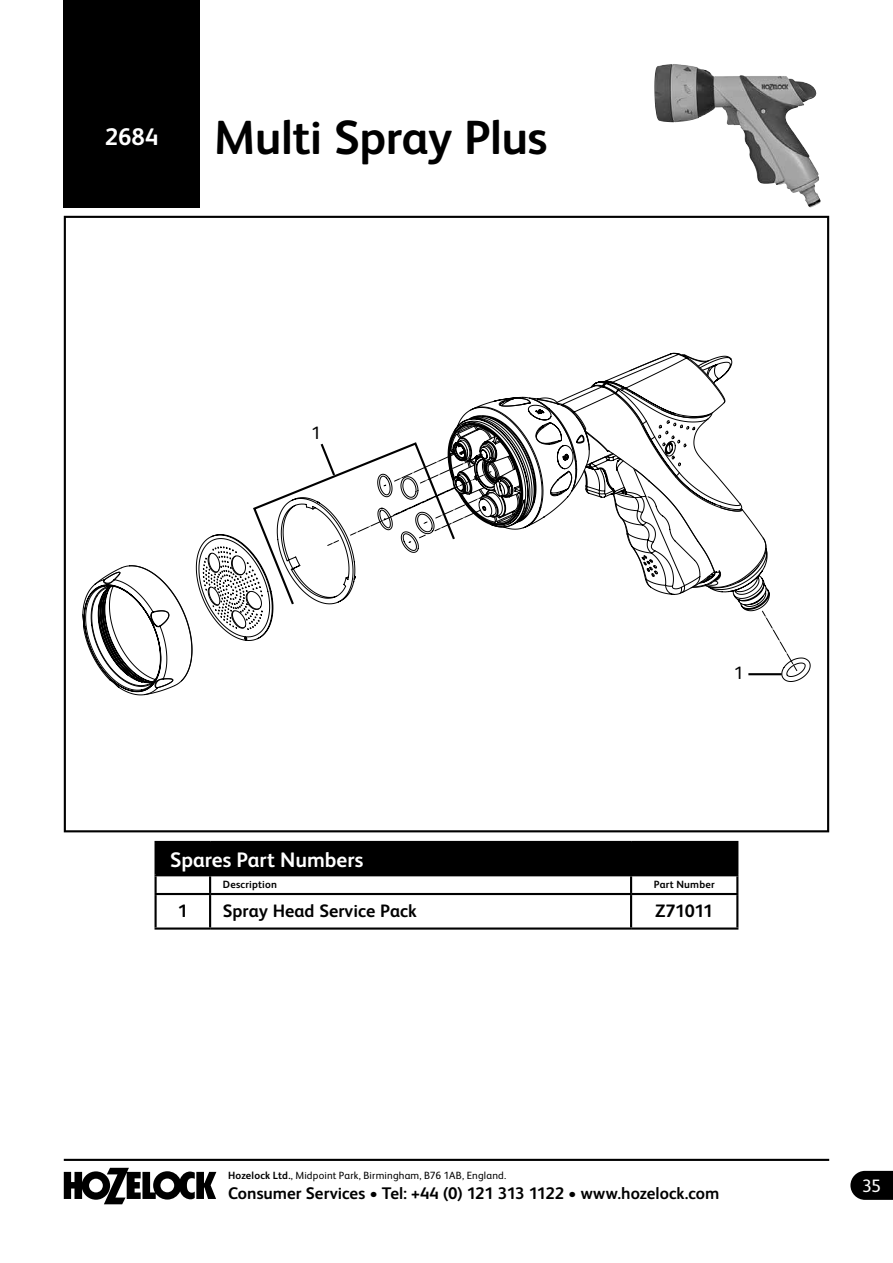
<style>
.page{position:relative;width:893px;height:1263px;background:#fff}
.page>*{position:absolute;margin:0;border:0;box-sizing:border-box;transform-origin:0 0}
.t1{font:700 48px "FS Albert Pro";letter-spacing:-.015em;color:#000}
.t2{font:700 21px "FS Albert Pro";color:#fff}
.t3{font:700 18px "FS Albert Pro";color:#000}
.t4{font:18px "FS Albert Pro";color:#fff}
.t5{font:18px "FS Albert Pro";color:#000}
.t6{font:700 16.8px "FS Albert Pro";color:#000}
.t7{font:10.5px "FS Albert Pro";letter-spacing:.015em;color:#000}
.t8{font:700 10.5px "FS Albert Pro";letter-spacing:.015em;color:#000}
.s1{font-weight:700}
</style>
<div class="page">
<svg style="left:64px;top:1168px;width:152px;height:36px"></svg>
<svg style="left:850px;top:1171px;width:43px;height:29px"></svg>
<hr style="left:64px;top:1159px;width:765px;height:2px;background:#000">
<div style="left:64px;top:0;width:136px;height:207px;background:#000"></div>
<div style="left:156px;top:842px;width:581px;height:33px;background:#000"></div>
<hr style="left:155px;top:841px;width:55px;height:2px;background:#000">
<hr style="left:155px;top:843px;width:2px;height:31px;background:#000">
<hr style="left:210px;top:841px;width:421px;height:2px;background:#000">
<hr style="left:631px;top:841px;width:107px;height:2px;background:#000">
<hr style="left:736px;top:843px;width:2px;height:31px;background:#000">
<hr style="left:155px;top:874px;width:55px;height:2px;background:#000">
<svg style="left:155px;top:876px;width:2px;height:17px"></svg>
<hr style="left:210px;top:874px;width:421px;height:2px;background:#000">
<svg style="left:209px;top:876px;width:2px;height:17px"></svg>
<hr style="left:631px;top:874px;width:107px;height:2px;background:#000">
<svg style="left:630px;top:876px;width:2px;height:17px"></svg>
<svg style="left:736px;top:876px;width:2px;height:17px"></svg>
<hr style="left:155px;top:893px;width:55px;height:2px;background:#000">
<hr style="left:155px;top:895px;width:2px;height:32px;background:#000">
<hr style="left:210px;top:893px;width:421px;height:2px;background:#000">
<hr style="left:209px;top:895px;width:2px;height:32px;background:#000">
<hr style="left:631px;top:893px;width:107px;height:2px;background:#000">
<hr style="left:630px;top:895px;width:2px;height:32px;background:#000">
<hr style="left:736px;top:895px;width:2px;height:32px;background:#000">
<hr style="left:155px;top:927px;width:55px;height:3px;background:#000">
<hr style="left:210px;top:927px;width:421px;height:3px;background:#000">
<hr style="left:631px;top:927px;width:107px;height:3px;background:#000">
<svg style="left:83px;top:587px;width:8px;height:66px"></svg>
<svg style="left:91px;top:564px;width:105px;height:122px"></svg>
<svg style="left:748px;top:543px;width:62px;height:139px"></svg>
<svg style="left:203px;top:353px;width:563px;height:277px"></svg>
<hr style="left:748px;top:673px;width:34px;height:2px;background:#000">
<img style="left:654px;top:64px;width:167px;height:144px">
<h1 class="t1" style="left:105px;top:104px;width:444px"><sup>2684</sup> Multi Spray Plus</h1>
<p class="t5" style="left:311px;top:420px;width:11px">1</p>
<p class="t5" style="left:734px;top:660px;width:11px">1</p>
<p class="t2" style="left:170px;top:845px;width:195px">Spares Part Numbers</p>
<p class="t8" style="left:223px;top:877px;width:56px">Description</p>
<p class="t8" style="left:654px;top:877px;width:62px">Part Number</p>
<p class="t3" style="left:178px;top:898px;width:12px">1</p>
<p class="t3" style="left:223px;top:898px;width:196px">Spray Head Service Pack</p>
<p class="t3" style="left:655px;top:898px;width:60px">Z71011</p>
<p class="t7" style="left:228px;top:1168px;width:280px"><span class="s1">Hozelock Ltd.</span>, Midpoint Park, Birmingham, B76 1AB, England.</p>
<p class="t6" style="left:228px;top:1181px;width:493px">Consumer Services • Tel: +44 (0) 121 313 1122 • www.hozelock.com</p>
<p class="t4" style="left:862px;top:1173px;width:21px">35</p>
</div>
